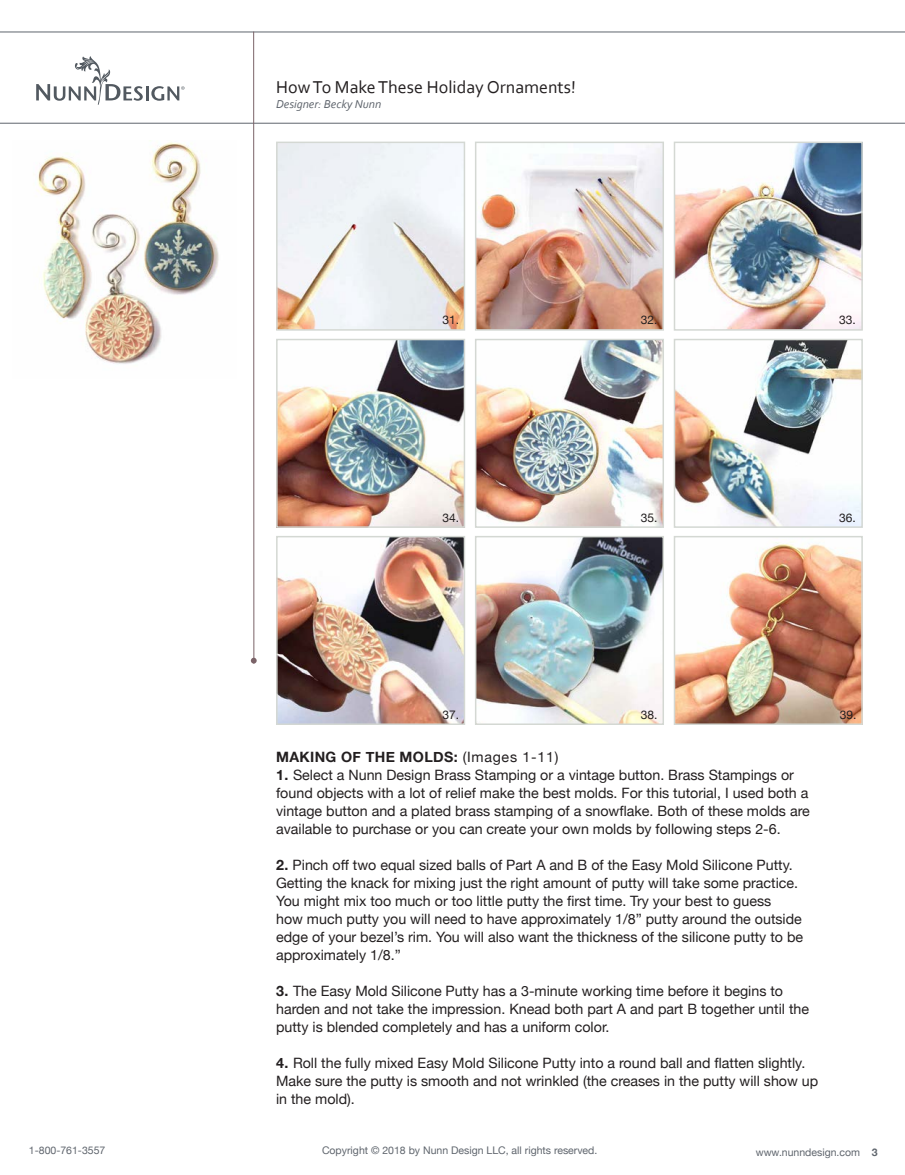
<style>
.page{position:relative;width:905px;height:1175px;background:#fff}
.page>*{position:absolute;margin:0;border:0;box-sizing:border-box;transform-origin:0 0}
.t1{font:18px "Corbel";color:#231f20}
.t2{font:14.25px/18px "Helvetica Neue";color:#231f20}
.t3{font:700 14.25px "Helvetica Neue";letter-spacing:.025em;color:#231f20}
.t4{font:12px "Helvetica Neue";color:#231f20}
.t5{font:italic 12px "Corbel";color:#5f656d}
.t6{font:10.5px "Helvetica Neue";color:#5f656d}
.s1{font-weight:400}
.s2{font-weight:700}
</style>
<div class="page">
<hr style="left:0;top:32px;width:904px;height:1px;background:#5f656d">
<hr style="left:0;top:123px;width:904px;height:1px;background:#5f656d">
<hr style="left:253px;top:32px;width:1px;height:631px;background:#7b6368">
<svg style="left:251px;top:657px;width:6px;height:6px"></svg>
<svg style="left:36px;top:56px;width:149px;height:49px"></svg>
<img style="left:37px;top:142px;width:182px;height:222px">
<img style="left:279px;top:145px;width:183px;height:183px">
<div style="left:276px;top:142px;width:189px;height:189px;border:2px solid #d4d8d3"></div>
<img style="left:279px;top:342px;width:183px;height:183px">
<div style="left:276px;top:339px;width:189px;height:189px;border:2px solid #d4d8d3"></div>
<img style="left:478px;top:145px;width:183px;height:183px">
<div style="left:475px;top:142px;width:189px;height:189px;border:2px solid #d4d8d3"></div>
<img style="left:478px;top:342px;width:183px;height:183px">
<div style="left:475px;top:339px;width:189px;height:189px;border:2px solid #d4d8d3"></div>
<img style="left:676px;top:145px;width:183px;height:183px">
<div style="left:673px;top:142px;width:189px;height:189px;border:2px solid #d4d8d3"></div>
<img style="left:676px;top:342px;width:183px;height:183px">
<div style="left:673px;top:339px;width:189px;height:189px;border:2px solid #d4d8d3"></div>
<img style="left:279px;top:539px;width:183px;height:183px">
<div style="left:276px;top:536px;width:189px;height:189px;border:2px solid #d4d8d3"></div>
<img style="left:478px;top:539px;width:183px;height:183px">
<div style="left:475px;top:536px;width:189px;height:189px;border:2px solid #d4d8d3"></div>
<img style="left:676px;top:542px;width:183px;height:180px">
<div style="left:673px;top:536px;width:189px;height:189px;border:2px solid #d4d8d3"></div>
<p class="t1" style="left:276px;top:76px;width:301px">How To Make These Holiday Ornaments!</p>
<p class="t5" style="left:276px;top:97px;width:107px">Designer: Becky Nunn</p>
<p class="t4" style="left:442px;top:311px;width:18px">31.</p>
<p class="t4" style="left:442px;top:509px;width:18px">34.</p>
<p class="t4" style="left:640px;top:311px;width:18px">32.</p>
<p class="t4" style="left:640px;top:509px;width:18px">35.</p>
<p class="t4" style="left:839px;top:311px;width:18px">33.</p>
<p class="t4" style="left:839px;top:509px;width:18px">36.</p>
<p class="t4" style="left:442px;top:706px;width:18px">37.</p>
<p class="t4" style="left:640px;top:706px;width:18px">38.</p>
<p class="t4" style="left:839px;top:706px;width:18px">39.</p>
<p class="t3" style="left:276px;top:746px;width:284px">MAKING OF THE MOLDS: <span class="s1">(Images 1-11)</span></p>
<p class="t2" style="left:276px;top:767px;width:535px"><span class="s2">1.</span> Select a Nunn Design Brass Stamping or a vintage button. Brass Stampings or found objects with a lot of relief make the best molds. For this tutorial, I used both a vintage button and a plated brass stamping of a snowflake. Both of these molds are available to purchase or you can create your own molds by following steps 2-6.</p>
<p class="t2" style="left:276px;top:857px;width:528px"><span class="s2">2.</span> Pinch off two equal sized balls of Part A and B of the Easy Mold Silicone Putty.<br>Getting the knack for mixing just the right amount of putty will take some practice.<br>You might mix too much or too little putty the first time. Try your best to guess<br>how much putty you will need to have approximately 1/8” putty around the outside edge of your bezel’s rim. You will also want the thickness of the silicone putty to be approximately 1/8.”</p>
<p class="t2" style="left:276px;top:983px;width:534px"><span class="s2">3.</span> The Easy Mold Silicone Putty has a 3-minute working time before it begins to harden and not take the impression. Knead both part A and part B together until the putty is blended completely and has a uniform color.</p>
<p class="t2" style="left:276px;top:1055px;width:543px"><span class="s2">4.</span> Roll the fully mixed Easy Mold Silicone Putty into a round ball and flatten slightly.<br>Make sure the putty is smooth and not wrinkled (the creases in the putty will show up in the mold).</p>
<p class="t6" style="left:29px;top:1142px;width:78px">1-800-761-3557</p>
<p class="t6" style="left:322px;top:1142px;width:277px">Copyright © 2018 by Nunn Design LLC, all rights reserved.</p>
<p class="t6" style="left:755px;top:1144px;width:123px">www.nunndesign.com <span class="s2">3</span></p>
</div>
